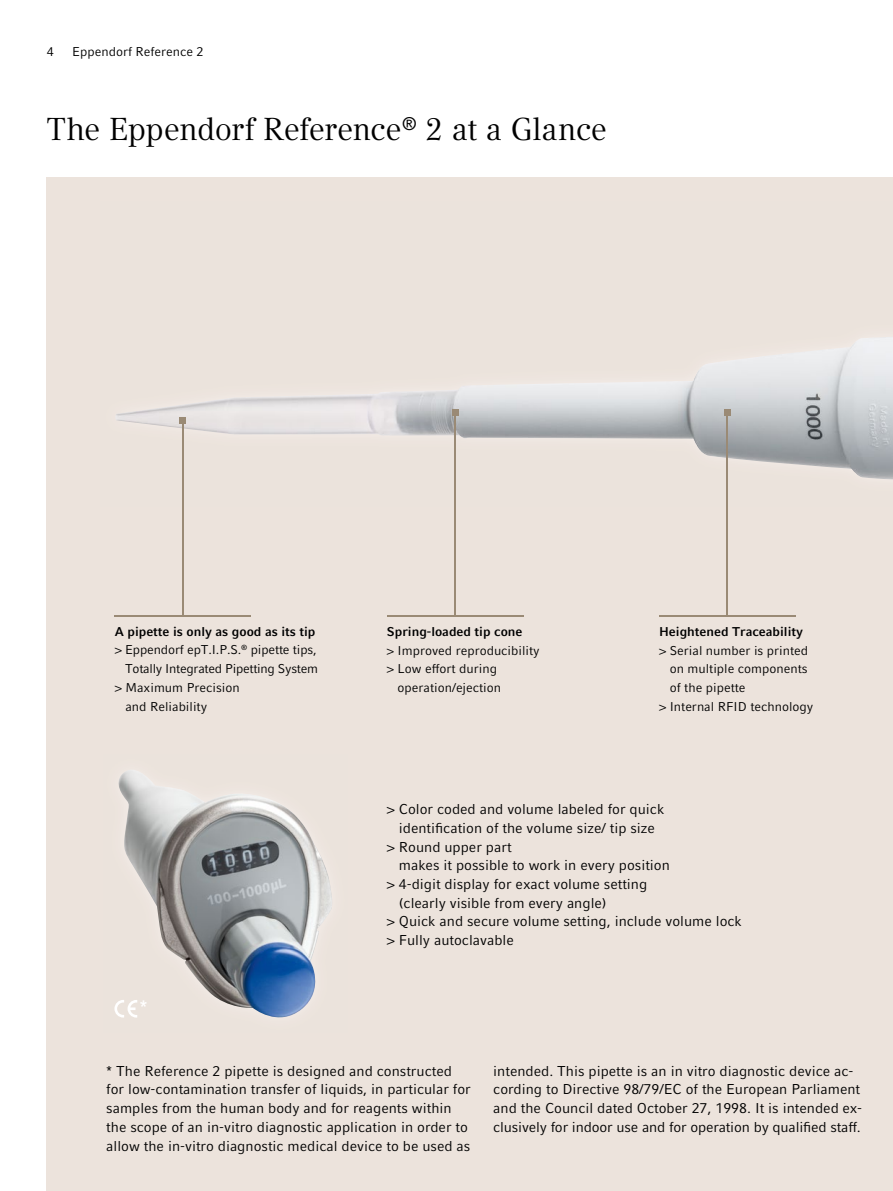
<style>
.page{position:relative;width:893px;height:1191px;background:#fff}
.page>*{position:absolute;margin:0;border:0;box-sizing:border-box;transform-origin:0 0}
.t1{font:31.5px "Compatil Textfor Eppendorf";letter-spacing:-.015em;color:#000}
.t2{font:700 18px "Compatil Factfor Eppendorf";color:#fff}
.t3{font:14.25px/18.8px "Compatil Factfor Eppendorf";color:#000}
.t4{font:12.75px "Compatil Factfor Eppendorf";color:#000}
.t5{font:700 12.75px "Compatil Factfor Eppendorf";color:#000}
.t6{font:12.75px "Compatil Factfor Eppendorf";letter-spacing:-.02em;color:#000}
.s1{font-family:"Compatil Textfor Eppendorf"}
</style>
<div class="page">
<div style="left:47px;top:178px;width:846px;height:1013px;background:#ece3dc"></div>
<img style="left:118px;top:770px;width:214px;height:248px">
<img style="left:116px;top:337px;width:777px;height:142px">
<svg style="left:114px;top:1000px;width:23px;height:17px"></svg>
<hr style="left:182px;top:420px;width:2px;height:196px;background:#9a8a75">
<svg style="left:180px;top:417px;width:6px;height:6px"></svg>
<hr style="left:454px;top:413px;width:2px;height:202px;background:#9a8a75">
<svg style="left:452px;top:410px;width:6px;height:6px"></svg>
<hr style="left:726px;top:413px;width:2px;height:203px;background:#9a8a75">
<svg style="left:724px;top:410px;width:6px;height:6px"></svg>
<hr style="left:115px;top:615px;width:136px;height:1px;background:#9a8a75">
<hr style="left:387px;top:615px;width:136px;height:1px;background:#9a8a75">
<hr style="left:659px;top:615px;width:136px;height:1px;background:#9a8a75">
<p class="t4" style="left:47px;top:44px;width:9px">4</p>
<p class="t4" style="left:72px;top:44px;width:133px">Eppendorf Reference 2</p>
<h1 class="t1" style="left:47px;top:111px;width:562px">The Eppendorf Reference<sup>®</sup> 2 at a Glance</h1>
<p class="t5" style="left:115px;top:624px;width:202px">A pipette is only as good as its tip</p>
<p class="t4" style="left:115px;top:642px;width:203px">&gt; Eppendorf epT.I.P.S.<sup>®</sup> pipette tips,</p>
<p class="t6" style="left:125px;top:661px;width:194px">Totally Integrated Pipetting System</p>
<p class="t4" style="left:115px;top:680px;width:126px">&gt; Maximum Precision</p>
<p class="t4" style="left:125px;top:698px;width:83px">and Reliability</p>
<p class="t5" style="left:387px;top:624px;width:137px">Spring-loaded tip cone</p>
<p class="t4" style="left:387px;top:642px;width:154px">&gt; Improved reproducibility</p>
<p class="t4" style="left:387px;top:661px;width:112px">&gt; Low effort during</p>
<p class="t4" style="left:398px;top:680px;width:105px">operation/ejection</p>
<p class="t5" style="left:659px;top:624px;width:145px">Heightened Traceability</p>
<p class="t4" style="left:659px;top:642px;width:151px">&gt; Serial number is printed</p>
<p class="t4" style="left:670px;top:661px;width:139px">on multiple components</p>
<p class="t4" style="left:670px;top:680px;width:77px">of the pipette</p>
<p class="t4" style="left:659px;top:699px;width:156px">&gt; Internal RFID technology</p>
<p class="t2" style="left:140px;top:996px;width:9px">*</p>
<p class="t3" style="left:387px;top:800px;width:279px"><span class="s1">&gt;</span> Color coded and volume labeled for quick</p>
<p class="t3" style="left:399px;top:818px;width:258px">identification of the volume size/ tip size</p>
<p class="t3" style="left:387px;top:837px;width:126px"><span class="s1">&gt;</span> Round upper part</p>
<p class="t3" style="left:399px;top:856px;width:273px">makes it possible to work in every position</p>
<p class="t3" style="left:387px;top:874px;width:262px"><span class="s1">&gt;</span> 4-digit display for exact volume setting</p>
<p class="t3" style="left:399px;top:893px;width:209px">(clearly visible from every angle)</p>
<p class="t3" style="left:387px;top:912px;width:356px"><span class="s1">&gt;</span> Quick and secure volume setting, include volume lock</p>
<p class="t3" style="left:387px;top:931px;width:128px"><span class="s1">&gt;</span> Fully autoclavable</p>
<p class="t3" style="left:106px;top:1061px;width:366px">* The Reference 2 pipette is designed and constructed for low-contamination transfer of liquids, in particular for samples from the human body and for reagents within the scope of an in-vitro diagnostic application in order to allow the in-vitro diagnostic medical device to be used as</p>
<p class="t3" style="left:493px;top:1061px;width:370px">intended. This pipette is an in vitro diagnostic device ac&shy;cording to Directive 98/79/EC of the European Parliament and the Council dated October 27, 1998. It is intended ex&shy;clusively for indoor use and for operation by qualified staff.</p>
</div>
